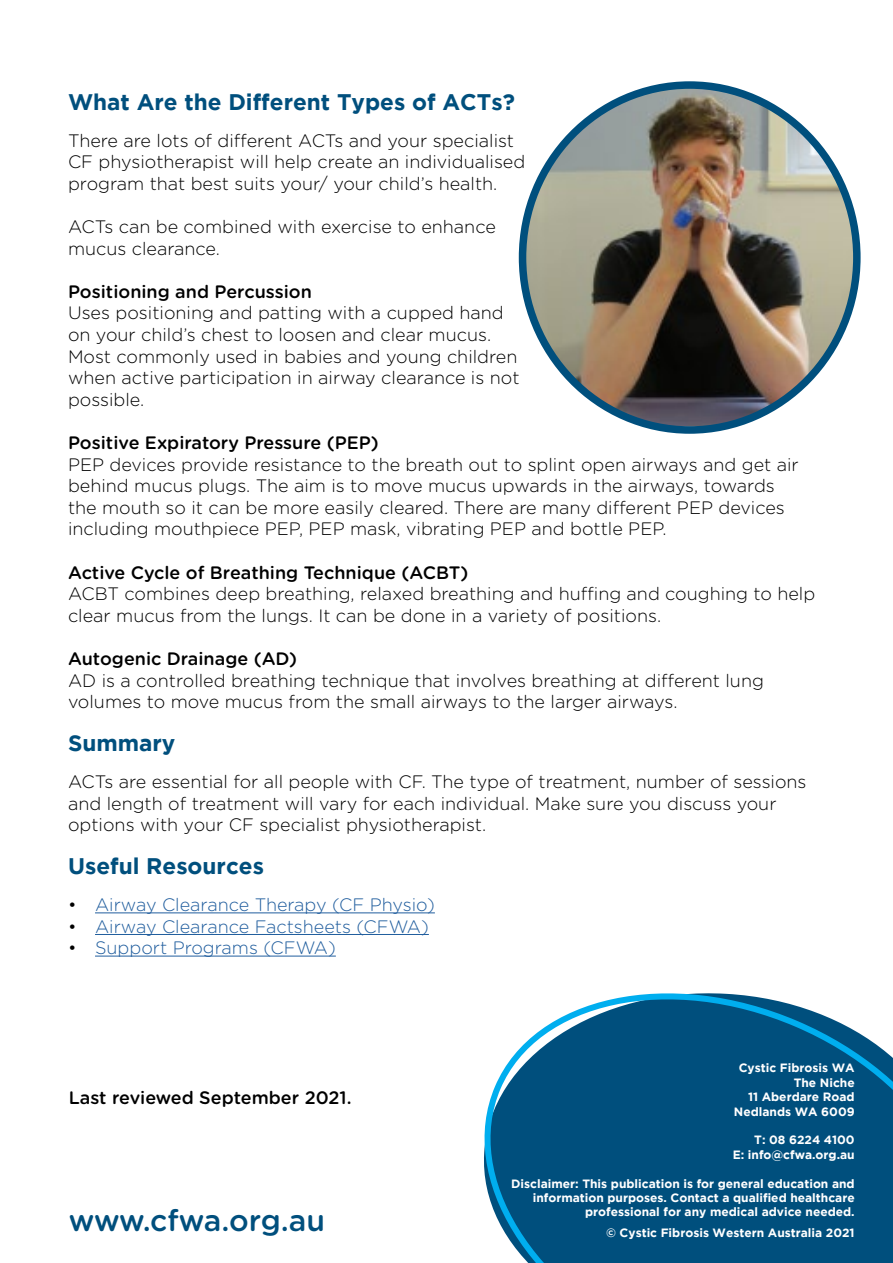
<style>
.page{position:relative;width:893px;height:1263px;background:#fff}
.page>*{position:absolute;margin:0;border:0;box-sizing:border-box;transform-origin:0 0}
.t1{font:500 30px "Gotham Rounded";letter-spacing:-.005em;color:#004f7d}
.t2{font:700 22.5px "Gotham";color:#004f7d}
.t3{font:300 18px/21.6px "Gotham Rounded";color:#000}
.t4{font:500 18px "Gotham Rounded";color:#000}
.t5{font:300 18px "Gotham Rounded";color:#215e9e}
.t6{font:700 12px/14.4px "Gotham";color:#fff;text-align:right}
.s1{color:#000}
</style>
<div class="page">
<svg style="left:484px;top:993px;width:409px;height:270px;background:#1a648e"></svg>
<hr style="left:95px;top:912px;width:340px;height:1px;background:#215e9e">
<hr style="left:95px;top:934px;width:334px;height:1px;background:#215e9e">
<hr style="left:95px;top:956px;width:241px;height:1px;background:#215e9e">
<img style="left:522px;top:85px;width:331px;height:345px">
<div style="left:519px;top:81px;width:342px;height:353px;border:8px solid #004f7d;border-radius:50%"></div>
<p class="t2" style="left:68px;top:89px;width:448px">What Are the Different Types of ACTs?</p>
<p class="t3" style="left:68px;top:129px;width:459px">There are lots of different ACTs and your specialist<br>CF physiotherapist will help create an individualised program that best suits your/ your child’s health.</p>
<p class="t3" style="left:68px;top:215px;width:429px">ACTs can be combined with exercise to enhance mucus clearance.</p>
<p class="t4" style="left:68px;top:279px;width:245px">Positioning and Percussion</p>
<p class="t3" style="left:68px;top:301px;width:453px">Uses positioning and patting with a cupped hand on your child’s chest to loosen and clear mucus.<br>Most commonly used in babies and young children when active participation in airway clearance is not possible.</p>
<p class="t4" style="left:68px;top:430px;width:312px">Positive Expiratory Pressure (PEP)</p>
<p class="t3" style="left:68px;top:453px;width:732px">PEP devices provide resistance to the breath out to splint open airways and get air behind mucus plugs. The aim is to move mucus upwards in the airways, towards the mouth so it can be more easily cleared. There are many different PEP devices including mouthpiece PEP, PEP mask, vibrating PEP and bottle PEP.</p>
<p class="t4" style="left:68px;top:559px;width:402px">Active Cycle of Breathing Technique (ACBT)</p>
<p class="t3" style="left:68px;top:582px;width:749px">ACBT combines deep breathing, relaxed breathing and huffing and coughing to help clear mucus from the lungs. It can be done in a variety of positions.</p>
<p class="t4" style="left:68px;top:646px;width:231px">Autogenic Drainage (AD)</p>
<p class="t3" style="left:68px;top:669px;width:697px">AD is a controlled breathing technique that involves breathing at different lung volumes to move mucus from the small airways to the larger airways.</p>
<p class="t2" style="left:68px;top:730px;width:109px">Summary</p>
<p class="t3" style="left:68px;top:770px;width:740px">ACTs are essential for all people with CF. The type of treatment, number of sessions and length of treatment will vary for each individual. Make sure you discuss your options with your CF specialist physiotherapist.</p>
<p class="t2" style="left:68px;top:853px;width:197px">Useful Resources</p>
<p class="t5" style="left:68px;top:893px;width:368px"><span class="s1">•</span> Airway Clearance Therapy (CF Physio)</p>
<p class="t5" style="left:68px;top:914px;width:362px"><span class="s1">•</span> Airway Clearance Factsheets (CFWA)</p>
<p class="t5" style="left:68px;top:936px;width:269px"><span class="s1">•</span> Support Programs (CFWA)</p>
<p class="t4" style="left:69px;top:1084px;width:284px">Last reviewed September 2021.</p>
<h1 class="t1" style="left:69px;top:1198px;width:258px">www.cfwa.org.au</h1>
<p class="t6" style="left:734px;top:1060px;width:122px">Cystic Fibrosis WA<br>The Niche<br>11 Aberdare Road<br>Nedlands WA 6009</p>
<p class="t6" style="left:733px;top:1132px;width:124px">T: 08 6224 4100<br>E: info@cfwa.org.au</p>
<p class="t6" style="left:511px;top:1176px;width:345px">Disclaimer: This publication is for general education and information purposes. Contact a qualified healthcare professional for any medical advice needed.</p>
<p class="t6" style="left:606px;top:1225px;width:250px">© Cystic Fibrosis Western Australia 2021</p>
</div>
